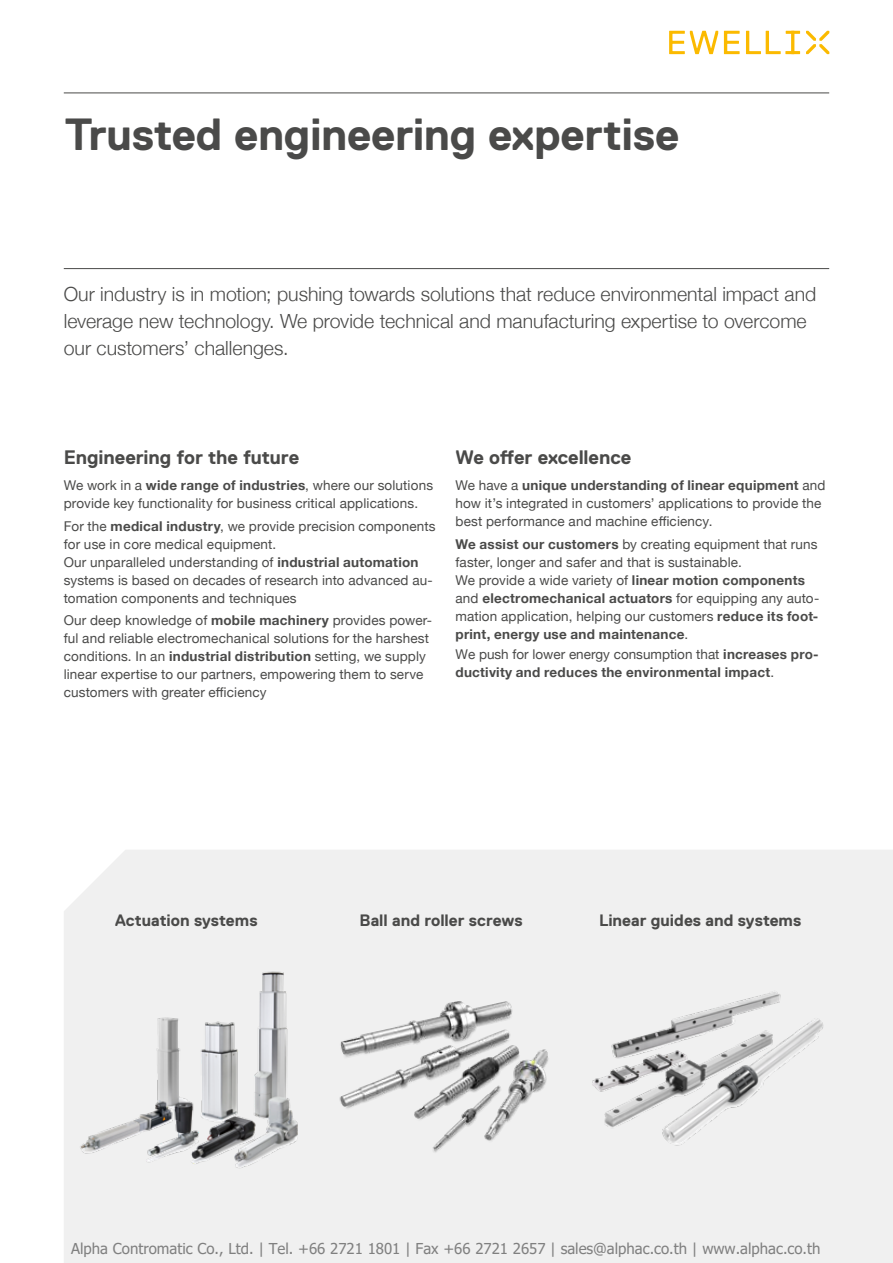
<style>
.page{position:relative;width:893px;height:1263px;background:#fff}
.page>*{position:absolute;margin:0;border:0;box-sizing:border-box;transform-origin:0 0}
.t1{font:700 45px "Replica Std";letter-spacing:-.01em;color:#4a4a49}
.t2{font:300 19.5px/27px "Helvetica Neue";color:#4a4a49}
.t3{font:700 19.5px "Replica Std";letter-spacing:-.005em;color:#4a4a49}
.t4{font:700 16.5px "Replica Std";color:#4a4a49}
.t5{font:15px "Tahoma";color:#808080}
.t6{font:13.5px/18px "Helvetica Neue";letter-spacing:.01em;color:#4a4a49}
.t7{font:700 13.5px/18px "Helvetica Neue";letter-spacing:.02em;color:#4a4a49}
.s1{font-weight:700}
.s2{font-weight:400}
</style>
<div class="page">
<div style="left:64px;top:850px;width:829px;height:413px;background:#f0f0f0"></div>
<svg style="left:669px;top:31px;width:131px;height:23px"></svg>
<svg style="left:806px;top:31px;width:23px;height:23px"></svg>
<hr style="left:64px;top:93px;width:765px;height:1px;background:#4a4a49">
<hr style="left:64px;top:268px;width:765px;height:1px;background:#4a4a49">
<img style="left:578px;top:980px;width:261px;height:175px">
<img style="left:72px;top:962px;width:240px;height:210px">
<img style="left:314px;top:975px;width:262px;height:185px">
<h1 class="t1" style="left:65px;top:109px;width:616px">Trusted engineering expertise</h1>
<h2 class="t2" style="left:64px;top:280px;width:754px">Our industry is in motion; pushing towards solutions that reduce environmental impact and leverage new technology. We provide technical and manufacturing expertise to overcome our customers’ challenges.</h2>
<h2 class="t3" style="left:64px;top:446px;width:237px">Engineering for the future</h2>
<p class="t6" style="left:64px;top:477px;width:371px">We work in a <span class="s1">wide range of industries</span>, where our solutions provide key functionality for business critical applications.</p>
<p class="t6" style="left:64px;top:518px;width:373px">For the <span class="s1">medical industry</span>, we provide precision components for use in core medical equipment.<br>Our unparalleled understanding of <span class="s1">industrial automation </span>systems is based on decades of research into advanced au&shy;tomation components and techniques</p>
<p class="t6" style="left:64px;top:612px;width:370px">Our deep knowledge of <span class="s1">mobile machinery</span> provides power&shy;ful and reliable electromechanical solutions for the harshest conditions. In an <span class="s1">industrial distribution</span> setting, we supply linear expertise to our partners, empowering them to serve customers with greater efficiency</p>
<h2 class="t3" style="left:455px;top:446px;width:177px">We offer excellence</h2>
<p class="t6" style="left:455px;top:477px;width:372px">We have a <span class="s1">unique understanding of linear equipment</span> and how it’s integrated in customers’ applications to provide the best performance and machine efficiency.</p>
<p class="t6" style="left:455px;top:536px;width:365px"><span class="s1">We assist our customers</span> by creating equipment that runs faster, longer and safer and that is sustainable.<br>We provide a wide variety of <span class="s1">linear motion components </span>and <span class="s1">electromechanical actuators</span> for equipping any auto&shy;mation application, helping our customers <span class="s1">reduce its foot&shy;print, energy use and maintenance</span>.</p>
<p class="t7" style="left:455px;top:646px;width:365px"><span class="s2">We push for lower energy consumption that</span> increases pro&shy;ductivity and reduces the environmental impact<span class="s2">.</span></p>
<p class="t4" style="left:115px;top:911px;width:144px">Actuation systems</p>
<p class="t4" style="left:359px;top:911px;width:165px">Ball and roller screws</p>
<p class="t4" style="left:599px;top:911px;width:204px">Linear guides and systems</p>
<p class="t5" style="left:71px;top:1238px;width:751px">Alpha Contromatic Co., Ltd. | Tel. +66 2721 1801 | Fax +66 2721 2657 | sales@alphac.co.th | www.alphac.co.th</p>
</div>
